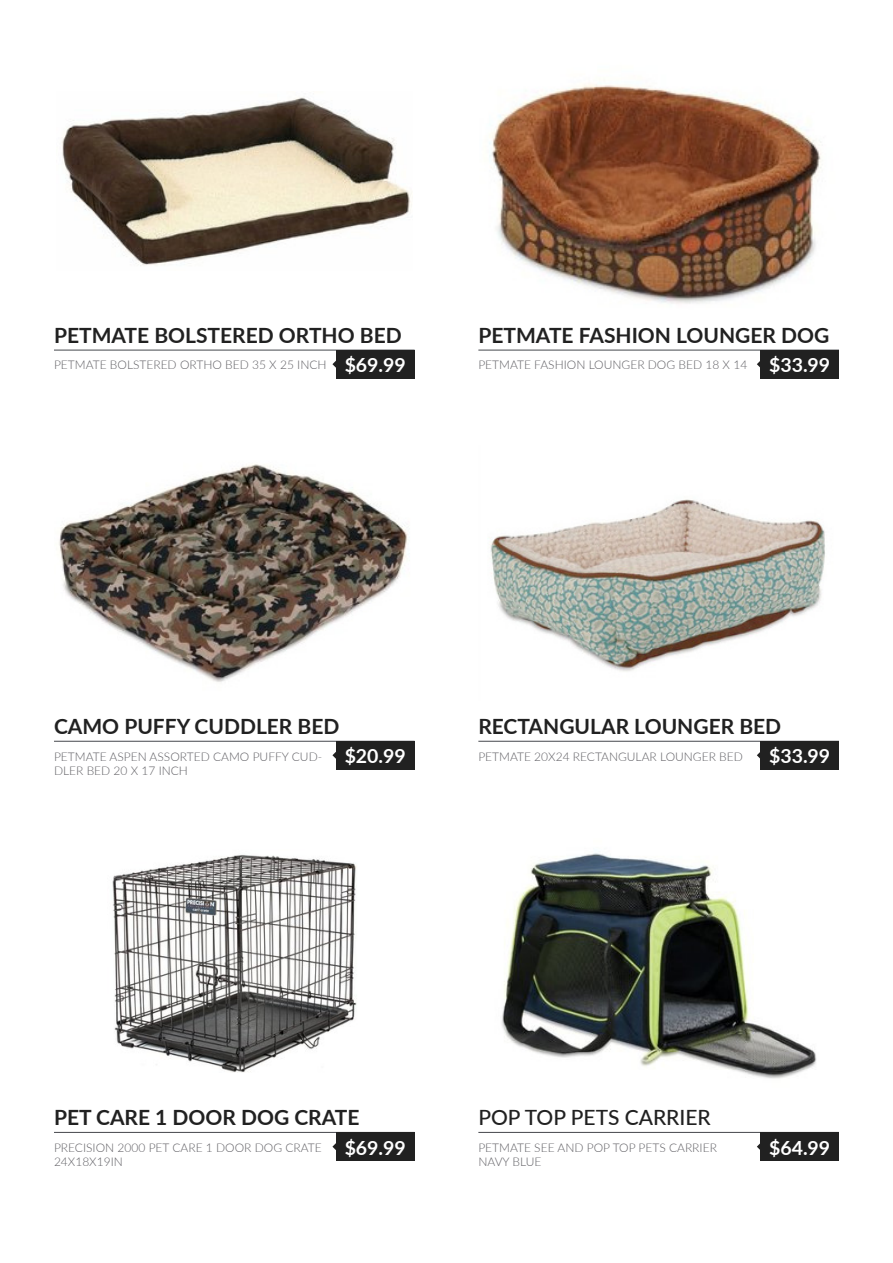
<style>
.page{position:relative;width:893px;height:1263px;background:#fff}
.page>*{position:absolute;margin:0;border:0;box-sizing:border-box;transform-origin:0 0}
.t1{font:700 21px "Lato";color:#212121}
.t2{font:500 21px "Lato";color:#212121}
.t3{font:700 19.5px "Lato";color:#fff}
.t4{font:300 12px/14.4px "Lato";color:#605f64}
</style>
<div class="page">
<hr style="left:54px;top:350px;width:361px;height:1px;background:#45474c">
<hr style="left:478px;top:350px;width:361px;height:1px;background:#45474c">
<img style="left:61px;top:97px;width:351px;height:169px">
<img style="left:489px;top:84px;width:332px;height:220px">
<hr style="left:54px;top:741px;width:361px;height:1px;background:#45474c">
<hr style="left:478px;top:741px;width:361px;height:1px;background:#45474c">
<img style="left:59px;top:464px;width:349px;height:218px">
<img style="left:490px;top:499px;width:335px;height:173px">
<hr style="left:54px;top:1132px;width:361px;height:1px;background:#45474c">
<hr style="left:478px;top:1132px;width:361px;height:1px;background:#45474c">
<img style="left:112px;top:854px;width:245px;height:219px">
<img style="left:501px;top:853px;width:316px;height:226px">
<div style="left:336px;top:1132px;width:79px;height:29px;background:#212121"></div>
<div style="left:760px;top:1132px;width:79px;height:29px;background:#212121"></div>
<div style="left:760px;top:741px;width:79px;height:29px;background:#212121"></div>
<div style="left:336px;top:741px;width:79px;height:29px;background:#212121"></div>
<div style="left:336px;top:350px;width:79px;height:29px;background:#212121"></div>
<div style="left:760px;top:350px;width:79px;height:29px;background:#212121"></div>
<svg style="left:332px;top:1143px;width:4px;height:7px"></svg>
<svg style="left:757px;top:1143px;width:3px;height:7px"></svg>
<svg style="left:757px;top:752px;width:3px;height:7px"></svg>
<svg style="left:332px;top:752px;width:4px;height:7px"></svg>
<svg style="left:332px;top:361px;width:4px;height:7px"></svg>
<svg style="left:757px;top:361px;width:3px;height:7px"></svg>
<p class="t1" style="left:54px;top:320px;width:349px">PETMATE BOLSTERED ORTHO BED</p>
<p class="t1" style="left:478px;top:320px;width:352px">PETMATE FASHION LOUNGER DOG</p>
<p class="t4" style="left:54px;top:357px;width:274px">PETMATE BOLSTERED ORTHO BED 35 X 25 INCH</p>
<p class="t4" style="left:478px;top:357px;width:270px">PETMATE FASHION LOUNGER DOG BED 18 X 14</p>
<p class="t3" style="left:345px;top:351px;width:63px">$69.99</p>
<p class="t3" style="left:769px;top:351px;width:63px">$33.99</p>
<p class="t1" style="left:54px;top:711px;width:287px">CAMO PUFFY CUDDLER BED</p>
<p class="t1" style="left:478px;top:711px;width:304px">RECTANGULAR LOUNGER BED</p>
<p class="t4" style="left:54px;top:749px;width:270px">PETMATE ASPEN ASSORTED CAMO PUFFY CUD-<br>DLER BED 20 X 17 INCH</p>
<p class="t4" style="left:478px;top:749px;width:266px">PETMATE 20X24 RECTANGULAR LOUNGER BED</p>
<p class="t3" style="left:345px;top:742px;width:63px">$20.99</p>
<p class="t3" style="left:769px;top:742px;width:63px">$33.99</p>
<p class="t1" style="left:54px;top:1102px;width:307px">PET CARE 1 DOOR DOG CRATE</p>
<p class="t2" style="left:478px;top:1102px;width:234px">POP TOP PETS CARRIER</p>
<p class="t4" style="left:54px;top:1140px;width:269px">PRECISION 2000 PET CARE 1 DOOR DOG CRATE<br>24X18X19IN</p>
<p class="t4" style="left:478px;top:1140px;width:240px">PETMATE SEE AND POP TOP PETS CARRIER<br>NAVY BLUE</p>
<p class="t3" style="left:345px;top:1133px;width:63px">$69.99</p>
<p class="t3" style="left:769px;top:1133px;width:63px">$64.99</p>
</div>
